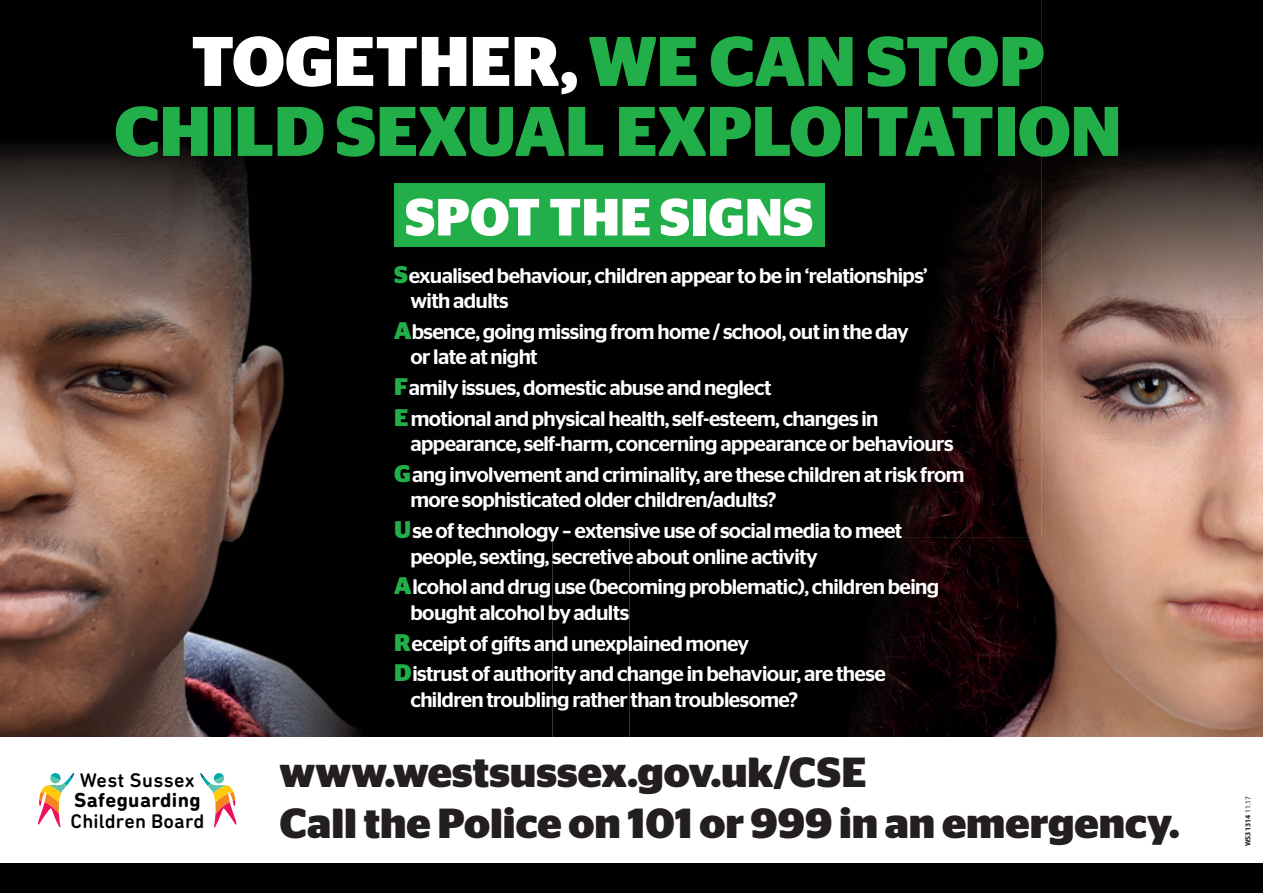
<style>
.page{position:relative;width:1263px;height:893px;background:#fff}
.page>*{position:absolute;margin:0;border:0;box-sizing:border-box;transform-origin:0 0}
.t1{font:700 69.9px/69.9px "Stag Sans";letter-spacing:-.005em;color:#22af4a;text-align:center}
.t2{font:700 52.2px "Stag Sans";color:#fff}
.t3{font:700 42px/50.4px "Stag Sans";color:#231f20}
.t4{font:500 21px/30.9px "Stag Sans";letter-spacing:-.03em;color:#fff}
.t5{font:700 20.55px "DIN Next Rounded LT Pro";letter-spacing:.02em;color:#000001}
.t6{font:500 20.1px "DIN Next Rounded LT Pro";letter-spacing:.02em;color:#000001}
.t7{font:700 7.5px "Myriad Pro";color:#231f20}
.s1{color:#fff}
.s2{font-weight:700;font-size:24px;color:#22af4a}
.s3{font-weight:400}
</style>
<div class="page">
<div style="left:0;top:853px;width:1263px;height:40px;background:#010101"></div>
<img style="left:1041px;top:538px;width:222px;height:199px">
<svg style="left:553px;top:538px;width:488px;height:199px;background:#0a0305"></svg>
<img style="left:630px;top:538px;width:341px;height:199px">
<div style="left:371px;top:0;width:180px;height:538px;background:#010101"></div>
<img style="left:0;top:538px;width:553px;height:199px">
<img style="left:1041px;top:0;width:222px;height:437px">
<img style="left:1041px;top:437px;width:222px;height:101px">
<div style="left:551px;top:0;width:79px;height:538px;background:#010101"></div>
<div style="left:630px;top:0;width:360px;height:279px;background:#000"></div>
<img style="left:990px;top:0;width:51px;height:538px">
<img style="left:630px;top:279px;width:408px;height:259px">
<img style="left:0;top:0;width:371px;height:538px">
<div style="left:0;top:737px;width:1263px;height:126px;background:#fff"></div>
<div style="left:394px;top:183px;width:430px;height:63px;background:#22af4a"></div>
<svg style="left:38px;top:772px;width:199px;height:56px"></svg>
<h1 class="t1" style="left:114px;top:27px;width:1009px"><span class="s1">TOGETHER,</span> WE CAN STOP<br>CHILD SEXUAL EXPLOITATION</h1>
<h2 class="t2" style="left:405px;top:187px;width:410px">SPOT THE SIGNS</h2>
<p class="t6" style="left:80px;top:768px;width:116px">West Sussex</p>
<p class="t5" style="left:74px;top:788px;width:128px">Safeguarding</p>
<p class="t6" style="left:71px;top:809px;width:135px">Children Board</p>
<p class="t4" style="left:410px;top:263px;width:519px;line-height:25.2px;text-indent:-17px"><span class="s2">S</span>exualised behaviour, children appear to be in ‘relationships’ with adults</p>
<p class="t4" style="left:410px;top:319px;width:500px;line-height:25.2px;text-indent:-17px"><span class="s2">A</span>bsence, going missing from home / school, out in the day or late at night</p>
<p class="t4" style="left:394px;top:372px;width:486px"><span class="s2">F</span> amily issues, domestic abuse and neglect<br><span class="s2">E</span> motional and physical health, self-esteem, changes in</p>
<p class="t4" style="left:394px;top:428px;width:572px;text-align:center">appearance, self-harm, concerning appearance or behaviours<br><span class="s2">G</span> ang involvement and criminality, are these children at risk from</p>
<p class="t4" style="left:394px;top:484px;width:510px;text-indent:17px">more sophisticated older children/adults?<br><span class="s2">U</span> se of technology – extensive use of socialmedia to meet</p>
<p class="t4" style="left:394px;top:541px;width:547px;text-indent:17px">people, sexting, secretive about online activity<br><span class="s2">A</span> lcohol and drug use (becoming problematic), children being</p>
<p class="t4" style="left:394px;top:597px;width:493px;text-indent:17px">bought alcohol by adults<br><span class="s2">R</span> eceipt of gifts and unexplained money<br><span class="s2">D</span> istrust of authority and change in behaviour, are these</p>
<p class="t4" style="left:410px;top:684px;width:389px">children troubling rather than troublesome?</p>
<h3 class="t3" style="left:280px;top:747px;width:901px">www.westsussex.gov.uk/CSE<br>Call the Police on 101 or 999 in an emergency.</h3>
<p class="t7" style="left:1243px;top:846px;width:51px;rotate:-90deg">WS31314 <span class="s3">11.17</span></p>
</div>
